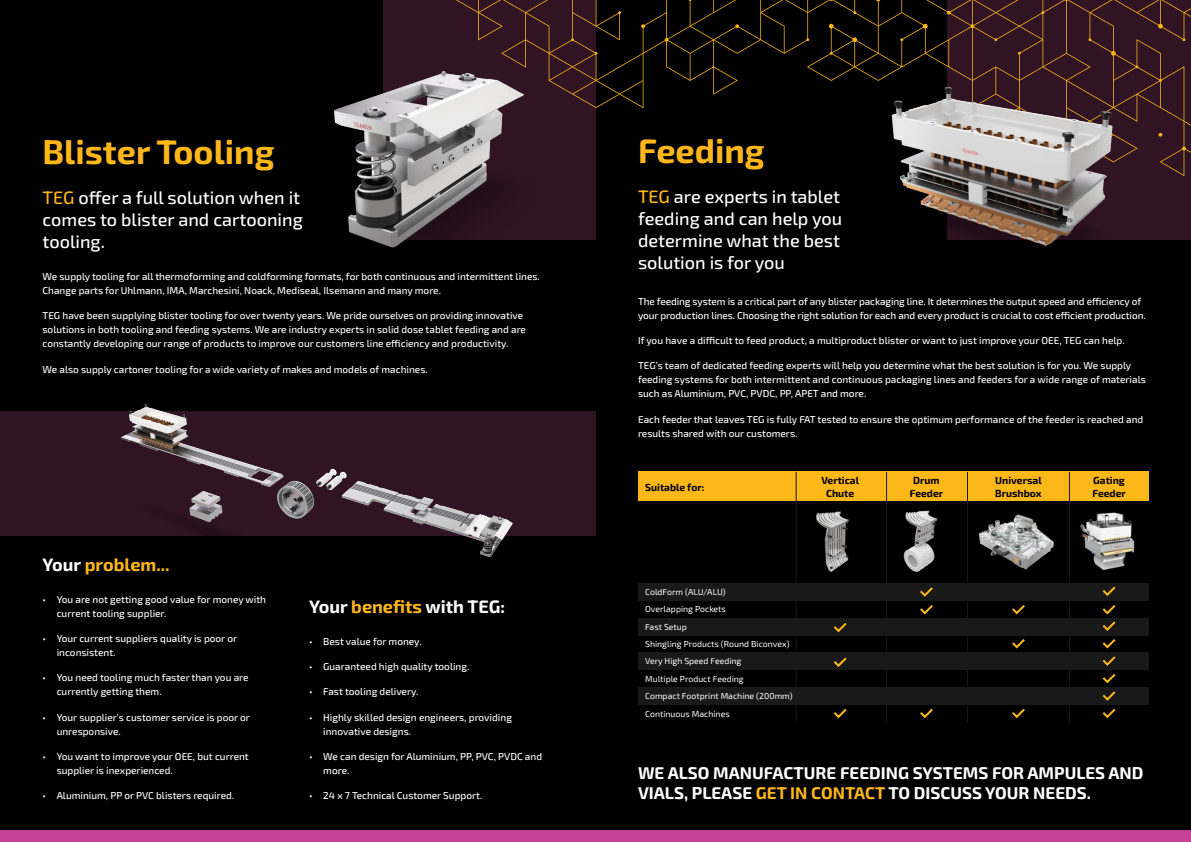
<style>
.page{position:relative;width:1191px;height:842px;background:#000}
.page>*{position:absolute;margin:0;border:0;box-sizing:border-box;transform-origin:0 0}
.t1{font:700 34px "Exo 2";color:#fdb71a}
.t2{font:500 18px/22px "Exo 2";color:#fff}
.t3{font:700 18px "Exo 2";color:#fff}
.t4{font:700 18px "Exo 2";color:#fdb71a}
.t5{font:700 17px/20px "Exo 2";color:#fff}
.t6{font:700 10.2px/12.3px "Exo 2";color:#000}
.t7{font:500 10px/14px "Exo 2";color:#fff}
.t8{font:8.7px/17.4px "Exo 2";color:#fff}
.s1{color:#fdb71a}
.s2{color:#fff}
</style>
<div class="page">
<div style="left:0;top:830px;width:1191px;height:12px;background:#c64097"></div>
<div style="left:383px;top:0;width:212px;height:240px;background:#301424"></div>
<div style="left:0;top:411px;width:595px;height:125px;background:#301424"></div>
<svg style="left:456px;top:0;width:735px;height:176px"></svg>
<div style="left:638px;top:583px;width:510px;height:18px;background:#191919"></div>
<div style="left:638px;top:618px;width:510px;height:17px;background:#191919"></div>
<div style="left:638px;top:653px;width:510px;height:17px;background:#191919"></div>
<div style="left:638px;top:687px;width:510px;height:18px;background:#191919"></div>
<div style="left:638px;top:472px;width:510px;height:29px;background:#fcb718"></div>
<svg style="left:833px;top:623px;width:14px;height:10px"></svg>
<svg style="left:920px;top:587px;width:13px;height:28px"></svg>
<svg style="left:920px;top:708px;width:13px;height:11px"></svg>
<svg style="left:1012px;top:605px;width:13px;height:10px"></svg>
<svg style="left:1012px;top:708px;width:13px;height:11px"></svg>
<svg style="left:1012px;top:639px;width:13px;height:10px"></svg>
<svg style="left:1100px;top:605px;width:17px;height:114px"></svg>
<svg style="left:1102px;top:586px;width:14px;height:10px"></svg>
<svg style="left:833px;top:657px;width:14px;height:10px"></svg>
<svg style="left:833px;top:708px;width:14px;height:11px"></svg>
<hr style="left:795px;top:472px;width:1px;height:250px;background:#191919">
<hr style="left:886px;top:472px;width:1px;height:250px;background:#191919">
<hr style="left:967px;top:472px;width:1px;height:250px;background:#191919">
<hr style="left:1069px;top:472px;width:1px;height:250px;background:#191919">
<img style="left:903px;top:510px;width:35px;height:62px">
<img style="left:795px;top:502px;width:54px;height:80px">
<img style="left:978px;top:514px;width:76px;height:56px">
<img style="left:1080px;top:512px;width:55px;height:58px">
<img style="left:121px;top:403px;width:392px;height:155px">
<img style="left:334px;top:40px;width:203px;height:208px">
<img style="left:831px;top:43px;width:346px;height:203px">
<h1 class="t1" style="left:43px;top:128px;width:233px">Blister Tooling</h1>
<h1 class="t1" style="left:638px;top:127px;width:128px">Feeding</h1>
<h2 class="t2" style="left:43px;top:186px;width:262px"><span class="s1">TEG</span> offer a full solution when it comes to blister and cartooning tooling.</h2>
<h2 class="t2" style="left:638px;top:185px;width:206px;text-align:justify"><span class="s1">TEG</span> are experts in tablet feeding and can help you determine what the best solution is for you</h2>
<p class="t7" style="left:43px;top:269px;width:499px">We supply tooling for all thermoforming and coldforming formats, for both continuous and intermittent lines.<br>Change parts for Uhlmann, IMA, Marchesini, Noack, Mediseal, Ilsemann and many more.</p>
<p class="t7" style="left:43px;top:308px;width:485px">TEG have been supplying blister tooling for over twenty years. We pride ourselves on providing innovative solutions in both tooling and feeding systems. We are industry experts in solid dose tablet feeding and are constantly developing our range of products to improve our customers line efficiency and productivity.</p>
<p class="t7" style="left:43px;top:362px;width:387px">We also supply cartoner tooling for a wide variety of makes and models of machines.</p>
<p class="t7" style="left:638px;top:294px;width:509px">The feeding system is a critical part of any blister packaging line. It determines the output speed and efficiency of your production lines. Choosing the right solution for each and every product is crucial to cost efficient production.</p>
<p class="t7" style="left:638px;top:333px;width:488px">If you have a difficult to feed product, a multiproduct blister or want to just improve your OEE, TEG can help.</p>
<p class="t7" style="left:638px;top:358px;width:509px">TEG’s team of dedicated feeding experts will help you determine what the best solution is for you. We supply feeding systems for both intermittent and continuous packaging lines and feeders for a wide range of materials such as Aluminium, PVC, PVDC, PP, APET and more.</p>
<p class="t7" style="left:638px;top:412px;width:507px">Each feeder that leaves TEG is fully FAT tested to ensure the optimum performance of the feeder is reached and results shared with our customers.</p>
<h2 class="t4" style="left:43px;top:552px;width:128px"><span class="s2">Your</span> problem...</h2>
<p class="t7" style="left:57px;top:592px;width:211px;text-indent:-14px">• You are not getting good value for money with current tooling supplier.</p>
<p class="t7" style="left:57px;top:631px;width:182px;text-indent:-14px">• Your current suppliers quality is poor or inconsistent.</p>
<p class="t7" style="left:57px;top:670px;width:193px;text-indent:-14px">• You need tooling much faster than you are currently getting them.</p>
<p class="t7" style="left:57px;top:710px;width:195px;text-indent:-14px">• Your supplier’s customer service is poor or unresponsive.</p>
<p class="t7" style="left:57px;top:749px;width:194px;text-indent:-14px">• You want to improve your OEE, but current supplier is inexperienced.</p>
<p class="t7" style="left:43px;top:788px;width:193px">• Aluminium, PP or PVC blisters required.</p>
<h2 class="t3" style="left:309px;top:594px;width:197px">Your <span class="s1">benefits</span> with TEG:</h2>
<p class="t7" style="left:309px;top:634px;width:114px">• Best value for money.</p>
<p class="t7" style="left:309px;top:659px;width:162px">• Guaranteed high quality tooling.</p>
<p class="t7" style="left:309px;top:684px;width:111px">• Fast tooling delivery.</p>
<p class="t7" style="left:323px;top:710px;width:190px;text-indent:-14px">• Highly skilled design engineers, providing innovative designs.</p>
<p class="t7" style="left:323px;top:749px;width:220px;text-indent:-14px">• We can design for Aluminium, PP, PVC, PVDC and more.</p>
<p class="t7" style="left:309px;top:788px;width:175px">• 24 x 7 Technical Customer Support.</p>
<p class="t6" style="left:645px;top:481px;width:61px">Suitable for:</p>
<p class="t6" style="left:995px;top:474px;width:48px">Universal<br>Brushbox</p>
<p class="t6" style="left:1092px;top:474px;width:35px">Gating<br>Feeder</p>
<p class="t6" style="left:821px;top:474px;width:39px;text-align:center">Vertical<br>Chute</p>
<p class="t6" style="left:910px;top:474px;width:35px;text-align:center">Drum<br>Feeder</p>
<p class="t8" style="left:645px;top:583px;width:149px">ColdForm (ALU/ALU)<br>Overlapping Pockets<br>Fast Setup<br>Shingling Products (Round Biconvex)<br>Very High Speed Feeding<br>Multiple Product Feeding<br>Compact Footprint Machine (200mm)<br>Continuous Machines</p>
<h3 class="t5" style="left:638px;top:763px;width:507px">WE ALSO MANUFACTURE FEEDING SYSTEMS FOR AMPULES AND<br>VIALS, PLEASE <span class="s1">GET IN CONTACT</span> TO DISCUSS YOUR NEEDS.</h3>
</div>
